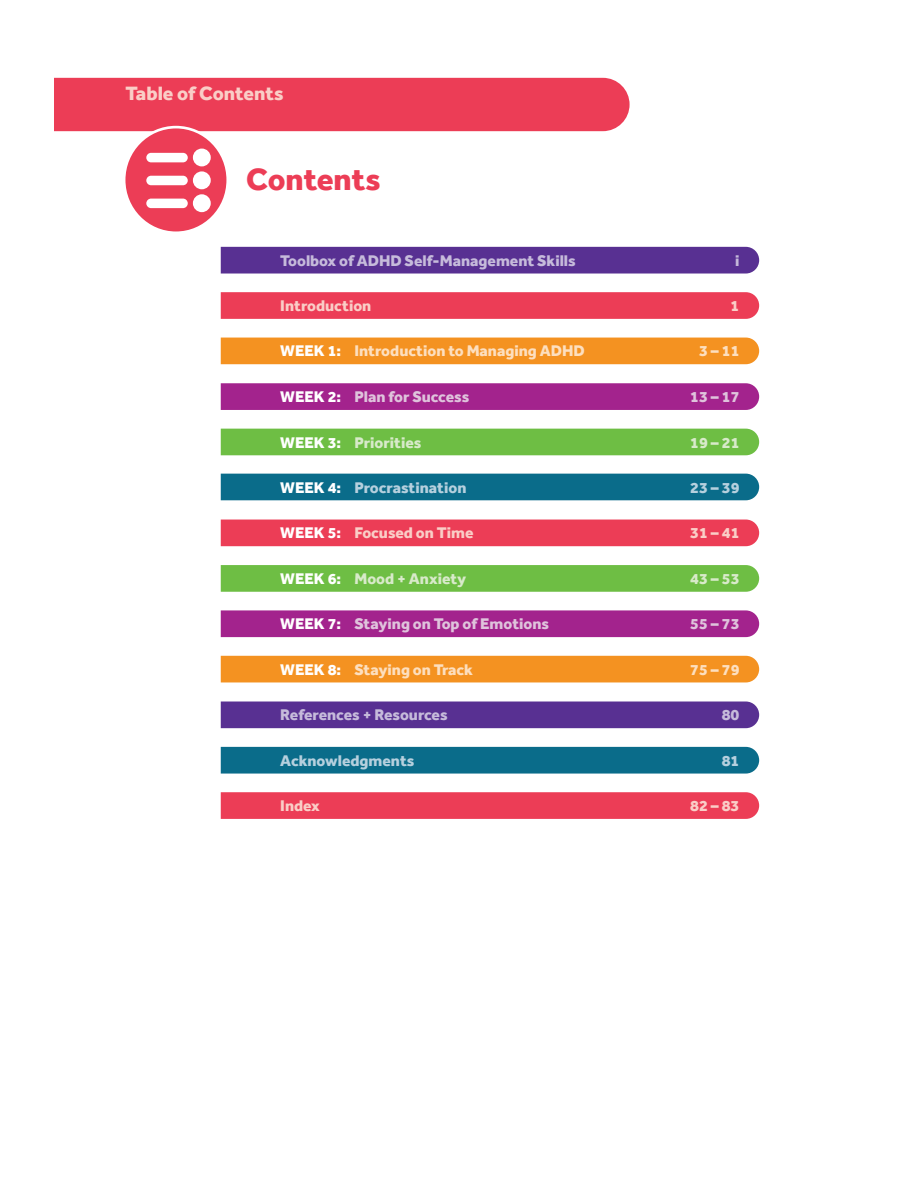
<style>
.page{position:relative;width:918px;height:1188px;background:#fff}
.page>*{position:absolute;margin:0;border:0;box-sizing:border-box;transform-origin:0 0}
.t1{font:800 31.8px "Effra";color:#ec3d56}
.t2{font:800 19.8px "Effra";color:#facec7}
.t3{font:800 15.9px "Effra";color:#fddfbf}
.t4{font:800 15.9px "Effra";color:#dfc3dc}
.t5{font:800 15.9px "Effra";color:#c6bbdb}
.t6{font:800 15.9px "Effra";color:#facec7}
.t7{font:800 15.9px "Effra";color:#d8eaca}
.t8{font:800 15.9px "Effra";color:#b6d0de}
.s1{color:#fff}
</style>
<div class="page">
<div style="left:54px;top:78px;width:576px;height:53px;background:#ec3d56"></div>
<div style="left:124px;top:127px;width:104px;height:106px;background:#ec3d56;border-radius:50%"></div>
<div style="left:123px;top:126px;width:106px;height:108px;border:3px solid #fff;border-radius:50%"></div>
<div style="left:193px;top:149px;width:18px;height:17px;background:#fff;border-radius:50%"></div>
<div style="left:193px;top:171px;width:18px;height:18px;background:#fff;border-radius:50%"></div>
<div style="left:193px;top:194px;width:18px;height:18px;background:#fff;border-radius:50%"></div>
<div style="left:146px;top:153px;width:42px;height:9px;background:#fff;border-radius:5px"></div>
<div style="left:146px;top:176px;width:42px;height:9px;background:#fff;border-radius:5px"></div>
<div style="left:146px;top:199px;width:42px;height:9px;background:#fff;border-radius:5px"></div>
<div style="left:221px;top:247px;width:538px;height:27px;background:#583092"></div>
<svg style="left:221px;top:292px;width:538px;height:27px"></svg>
<div style="left:221px;top:338px;width:538px;height:26px;background:#f49221"></div>
<svg style="left:221px;top:383px;width:538px;height:27px"></svg>
<div style="left:221px;top:429px;width:538px;height:26px;background:#6ebe44"></div>
<div style="left:221px;top:520px;width:538px;height:26px;background:#ec3d56"></div>
<div style="left:221px;top:474px;width:538px;height:26px;background:#0a6c8a"></div>
<svg style="left:221px;top:565px;width:538px;height:27px"></svg>
<div style="left:221px;top:610px;width:538px;height:27px;background:#a3238d"></div>
<div style="left:221px;top:656px;width:538px;height:26px;background:#f49221"></div>
<div style="left:221px;top:702px;width:538px;height:26px;background:#583092"></div>
<div style="left:221px;top:747px;width:538px;height:27px;background:#0a6c8a"></div>
<svg style="left:221px;top:792px;width:538px;height:27px"></svg>
<p class="t2" style="left:125px;top:82px;width:160px">Table of Contents</p>
<p class="t1" style="left:246px;top:160px;width:137px">Contents</p>
<p class="t5" style="left:280px;top:251px;width:297px">Toolbox of ADHD Self-Management Skills</p>
<p class="t5" style="left:735px;top:251px;width:6px">i</p>
<p class="t6" style="left:280px;top:296px;width:93px">Introduction</p>
<p class="t6" style="left:731px;top:296px;width:10px">1</p>
<p class="t3" style="left:280px;top:342px;width:306px"><span class="s1">WEEK 1:</span> Introduction to Managing ADHD</p>
<p class="t3" style="left:699px;top:342px;width:42px">3 – 11</p>
<p class="t4" style="left:280px;top:387px;width:191px"><span class="s1">WEEK 2:</span> Plan for Success</p>
<p class="t4" style="left:690px;top:387px;width:51px">13 – 17</p>
<p class="t7" style="left:280px;top:433px;width:143px"><span class="s1">WEEK 3:</span> Priorities</p>
<p class="t7" style="left:690px;top:433px;width:51px">19 – 21</p>
<p class="t8" style="left:280px;top:478px;width:188px"><span class="s1">WEEK 4:</span> Procrastination</p>
<p class="t8" style="left:690px;top:478px;width:51px">23 – 39</p>
<p class="t6" style="left:280px;top:524px;width:195px"><span class="s1">WEEK 5:</span> Focused on Time</p>
<p class="t6" style="left:690px;top:524px;width:51px">31 – 41</p>
<p class="t7" style="left:280px;top:569px;width:187px"><span class="s1">WEEK 6:</span> Mood + Anxiety</p>
<p class="t7" style="left:690px;top:569px;width:51px">43 – 53</p>
<p class="t4" style="left:280px;top:615px;width:271px"><span class="s1">WEEK 7:</span> Staying on Top of Emotions</p>
<p class="t4" style="left:690px;top:615px;width:51px">55 – 73</p>
<p class="t3" style="left:280px;top:660px;width:194px"><span class="s1">WEEK 8:</span> Staying on Track</p>
<p class="t3" style="left:690px;top:660px;width:51px">75 – 79</p>
<p class="t5" style="left:280px;top:706px;width:169px">References + Resources</p>
<p class="t5" style="left:722px;top:706px;width:19px">80</p>
<p class="t8" style="left:280px;top:751px;width:136px">Acknowledgments</p>
<p class="t8" style="left:722px;top:751px;width:19px">81</p>
<p class="t6" style="left:280px;top:796px;width:41px">Index</p>
<p class="t6" style="left:690px;top:796px;width:51px">82 – 83</p>
</div>
